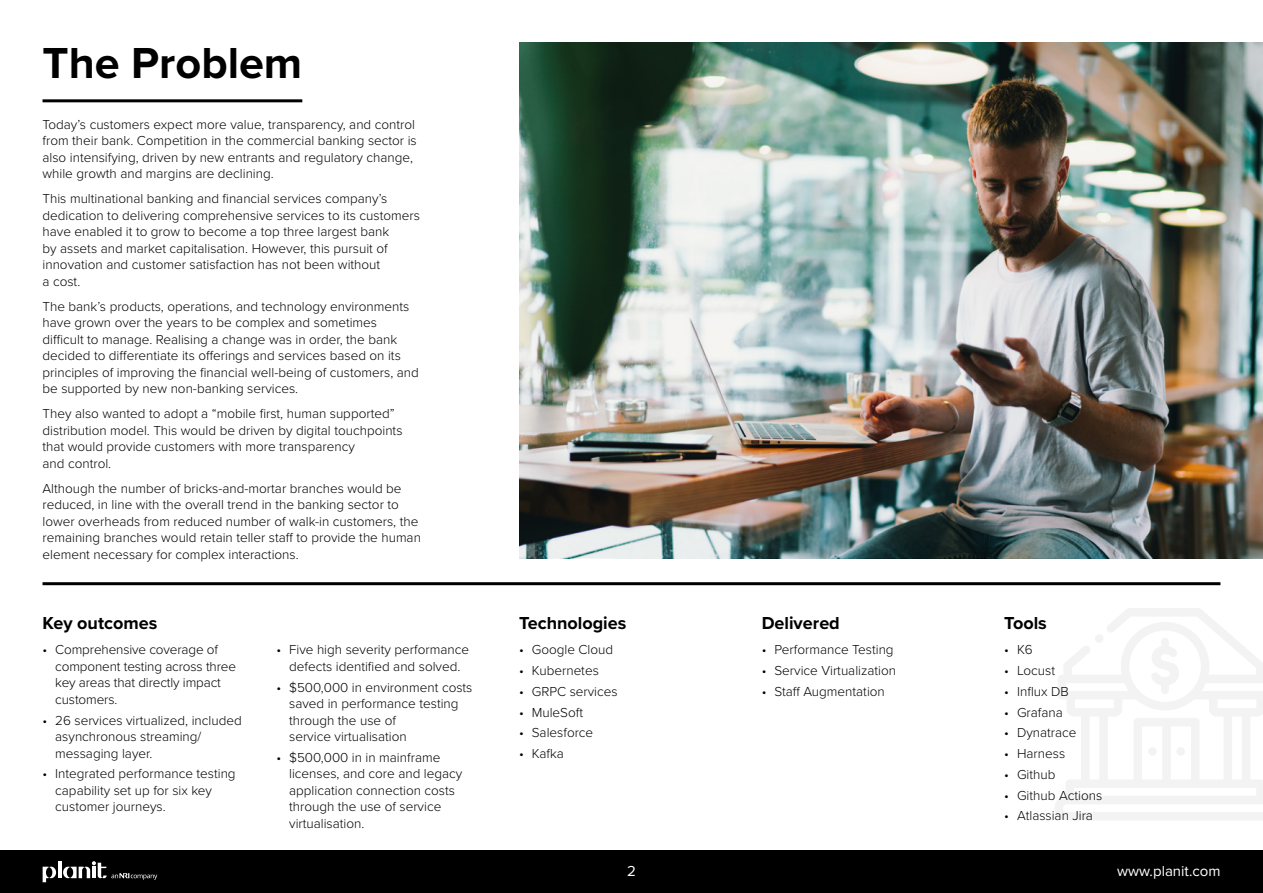
<style>
.page{position:relative;width:1263px;height:893px;background:#fff}
.page>*{position:absolute;margin:0;border:0;box-sizing:border-box;transform-origin:0 0}
.t1{font:700 45px "Proxima Nova";color:#000}
.t2{font:700 18px "Proxima Nova";color:#000}
.t3{font:15px "Proxima Nova";color:#fff}
.t4{font:300 13.5px/16.5px "Proxima Nova";color:#000}
</style>
<div class="page">
<svg style="left:1055px;top:608px;width:208px;height:212px"></svg>
<hr style="left:43px;top:582px;width:1177px;height:3px;background:#000">
<img style="left:519px;top:43px;width:744px;height:516px">
<hr style="left:43px;top:99px;width:259px;height:3px;background:#000">
<div style="left:0;top:850px;width:1263px;height:43px;background:#000"></div>
<svg style="left:43px;top:867px;width:13px;height:15px"></svg>
<hr style="left:58px;top:861px;width:3px;height:17px;background:#fff">
<svg style="left:63px;top:861px;width:94px;height:19px"></svg>
<h1 class="t1" style="left:43px;top:30px;width:261px">The Problem</h1>
<p class="t4" style="left:43px;top:115px;width:376px">Today’s customers expect more value, transparency, and control from their bank. Competition in the commercial banking sector is also intensifying, driven by new entrants and regulatory change, while growth and margins are declining.</p>
<p class="t4" style="left:43px;top:190px;width:379px">This multinational banking and financial services company’s dedication to delivering comprehensive services to its customers have enabled it to grow to become a top three largest bank<br>by assets and market capitalisation. However, this pursuit of innovation and customer satisfaction has not been without<br>a cost.</p>
<p class="t4" style="left:43px;top:297px;width:378px">The bank’s products, operations, and technology environments have grown over the years to be complex and sometimes difficult to manage. Realising a change was in order, the bank decided to differentiate its offerings and services based on its principles of improving the financial well-being of customers, and be supported by new non-banking services.</p>
<p class="t4" style="left:43px;top:405px;width:361px">They also wanted to adopt a “mobile first, human supported” distribution model. This would be driven by digital touchpoints that would provide customers with more transparency<br>and control.</p>
<p class="t4" style="left:43px;top:479px;width:380px">Although the number of bricks-and-mortar branches would be reduced, in line with the overall trend in the banking sector to lower overheads from reduced number of walk-in customers, the remaining branches would retain teller staff to provide the human element necessary for complex interactions.</p>
<h2 class="t2" style="left:43px;top:610px;width:116px">Key outcomes</h2>
<p class="t4" style="left:55px;top:641px;width:182px;text-indent:-13px">• Comprehensive coverage of component testing across three key areas that directly impact customers.</p>
<p class="t4" style="left:55px;top:711px;width:188px;text-indent:-13px">• 26 services virtualized, included asynchronous streaming/ messaging layer.</p>
<p class="t4" style="left:55px;top:765px;width:182px;text-indent:-13px">• Integrated performance testing capability set up for six key customer journeys.</p>
<p class="t4" style="left:276px;top:641px;width:194px;text-align:center">• Five high severity performance defects identified and solved.</p>
<p class="t4" style="left:289px;top:678px;width:185px;text-indent:-13px">• $500,000 in environment costs saved in performance testing through the use of<br>service virtualisation</p>
<p class="t4" style="left:289px;top:748px;width:175px;text-indent:-13px">• $500,000 in in mainframe licenses, and core and legacy application connection costs through the use of service virtualisation.</p>
<h2 class="t2" style="left:519px;top:610px;width:109px">Technologies</h2>
<p class="t4" style="left:519px;top:641px;width:96px">• Google Cloud</p>
<p class="t4" style="left:519px;top:662px;width:81px">• Kubernetes</p>
<p class="t4" style="left:519px;top:682px;width:100px">• GRPC services</p>
<p class="t4" style="left:519px;top:703px;width:66px">• MuleSoft</p>
<p class="t4" style="left:519px;top:724px;width:76px">• Salesforce</p>
<p class="t4" style="left:519px;top:745px;width:46px">• Kafka</p>
<h2 class="t2" style="left:762px;top:610px;width:80px">Delivered</h2>
<p class="t4" style="left:762px;top:641px;width:133px">• Performance Testing</p>
<p class="t4" style="left:762px;top:662px;width:136px">• Service Virtualization</p>
<p class="t4" style="left:762px;top:682px;width:125px">• Staff Augmentation</p>
<h2 class="t2" style="left:1004px;top:610px;width:44px">Tools</h2>
<p class="t4" style="left:1004px;top:641px;width:30px">• K6</p>
<p class="t4" style="left:1004px;top:662px;width:52px">• Locust</p>
<p class="t4" style="left:1004px;top:682px;width:66px">• Influx DB</p>
<p class="t4" style="left:1004px;top:703px;width:60px">• Grafana</p>
<p class="t4" style="left:1004px;top:724px;width:74px">• Dynatrace</p>
<p class="t4" style="left:1004px;top:745px;width:62px">• Harness</p>
<p class="t4" style="left:1004px;top:765px;width:53px">• Github</p>
<p class="t4" style="left:1004px;top:786px;width:99px">• Github Actions</p>
<p class="t4" style="left:1004px;top:807px;width:90px">• Atlassian Jira</p>
<p class="t3" style="left:627px;top:860px;width:10px">2</p>
<p class="t3" style="left:1117px;top:860px;width:105px">www.planit.com</p>
</div>
